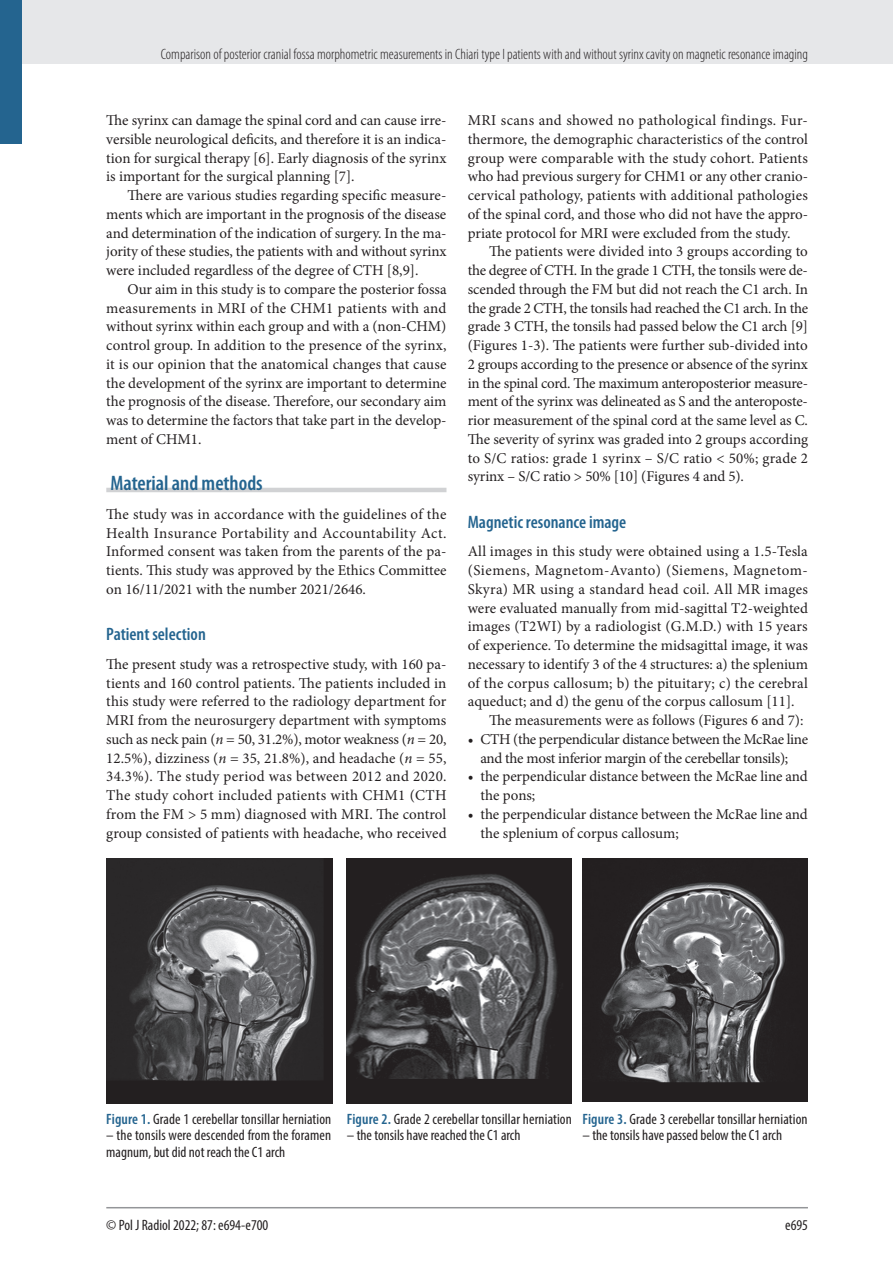
<style>
.page{position:relative;width:893px;height:1263px;background:#fff}
.page>*{position:absolute;margin:0;border:0;box-sizing:border-box;transform-origin:0 0}
.t1{font:600 condensed 21px "Myriad Pro";color:#24648f}
.t2{font:600 condensed 18px "Myriad Pro";color:#24648f}
.t3{font:15px/18.8px "Minion Pro";color:#231f20;text-align:justify}
.t4{font:condensed 15px/16.5px "Myriad Pro";letter-spacing:.005em;color:#231f20}
.t5{font:300 condensed 15px "Myriad Pro";color:#231f20}
.t6{font:15px/18.8px "Minion Pro";letter-spacing:-.02em;color:#231f20;text-align:center}
.t7{font:15px "Minion Pro";letter-spacing:.03em;color:#231f20}
.t8{font:15px "Minion Pro";letter-spacing:.025em;color:#231f20}
.s1{font-style:italic}
.s2{font-weight:600;color:#24648f}
</style>
<div class="page">
<div style="left:0;top:0;width:893px;height:64px;background:#e6e7e9"></div>
<hr style="left:106px;top:1207px;width:702px;height:1px;background:#939598">
<div style="left:0;top:0;width:21px;height:144px;background:#24648f"></div>
<hr style="left:106px;top:488px;width:340px;height:4px;background:#d1d2d4">
<img style="left:106px;top:859px;width:226px;height:245px">
<img style="left:346px;top:859px;width:226px;height:245px">
<img style="left:582px;top:859px;width:226px;height:243px">
<p class="t5" style="left:161px;top:45px;width:648px">Comparison of posterior cranial fossa morphometric measurements in Chiari type I patients with and without syrinx cavity on magnetic resonance imaging</p>
<p class="t3" style="left:106px;top:111px;width:342px">The syrinx can damage the spinal cord and can cause irre&shy;versible neurological deficits, and therefore it is an indica&shy;tion for surgical therapy [6]. Early diagnosis of the syrinx is important for the surgical planning [7].</p>
<p class="t3" style="left:106px;top:186px;width:342px;text-indent:21px">There are various studies regarding specific measure&shy;ments which are important in the prognosis of the disease and determination of the indication of surgery. In the ma&shy;jority of these studies, the patients with and without syrinx were included regardless of the degree of CTH [8,9].</p>
<p class="t3" style="left:106px;top:280px;width:342px;text-indent:21px">Our aim in this study is to compare the posterior fossa measurements in MRI of the CHM1 patients with and without syrinx within each group and with a (non-CHM) control group. In addition to the presence of the syrinx, it is our opinion that the anatomical changes that cause the development of the syrinx are important to determine the prognosis of the disease. Therefore, our secondary aim was to determine the factors that take part in the develop&shy;ment of CHM1.</p>
<h1 class="t1" style="left:111px;top:470px;width:154px">Material and methods</h1>
<p class="t3" style="left:106px;top:505px;width:342px">The study was in accordance with the guidelines of the Health Insurance Portability and Accountability Act.<br>Informed consent was taken from the parents of the pa&shy;tients. This study was approved by the Ethics Committee on 16/11/2021 with the number 2021/2646.</p>
<p class="t2" style="left:106px;top:623px;width:101px">Patient selection</p>
<p class="t3" style="left:106px;top:655px;width:342px">The present study was a retrospective study, with 160 pa&shy;tients and 160 control patients. The patients included in this study were referred to the radiology department for MRI from the neurosurgery department with symptoms such as neck pain (<span class="s1">n</span> = 50, 31.2%), motor weakness (<span class="s1">n</span> = 20, 12.5%), dizziness (<span class="s1">n</span> = 35, 21.8%), and headache (<span class="s1">n</span> = 55, 34.3%). The study period was between 2012 and 2020.<br>The study cohort included patients with CHM1 (CTH from the FM &gt; 5 mm) diagnosed with MRI. The control group consisted of patients with headache, who received</p>
<p class="t3" style="left:468px;top:111px;width:342px">MRI scans and showed no pathological findings. Fur&shy;thermore, the demographic characteristics of the control group were comparable with the study cohort. Patients who had previous surgery for CHM1 or any other cranio&shy;cervical pathology, patients with additional pathologies of the spinal cord, and those who did not have the appro&shy;priate protocol for MRI were excluded from the study.</p>
<p class="t3" style="left:468px;top:242px;width:342px;text-indent:21px">The patients were divided into 3 groups according to the degree of CTH. In the grade 1 CTH, the tonsils were de&shy;scended through the FM but did not reach the C1 arch. In the grade 2 CTH, the tonsils had reached the C1 arch. In the grade 3 CTH, the tonsils had passed below the C1 arch [9] (Figures 1-3). The patients were further sub-divided into 2 groups according to the presence or absence of the syrinx in the spinal cord. The maximum anteroposterior measure&shy;ment of the syrinx was delineated as S and the anteroposte&shy;rior measurement of the spinal cord at the same level as C.<br>The severity of syrinx was graded into 2 groups according to S/C ratios: grade 1 syrinx – S/C ratio &lt; 50%; grade 2 syrinx – S/C ratio &gt; 50% [10] (Figures 4 and 5).</p>
<p class="t2" style="left:468px;top:511px;width:160px">Magnetic resonance image</p>
<p class="t3" style="left:468px;top:542px;width:342px">All images in this study were obtained using a 1.5-Tesla</p>
<p class="t7" style="left:468px;top:560px;width:342px">(Siemens, Magnetom-Avanto) (Siemens, Magnetom-</p>
<p class="t8" style="left:468px;top:579px;width:342px">Skyra) MR using a standard head coil. All MR images</p>
<p class="t3" style="left:468px;top:598px;width:342px">were evaluated manually from mid-sagittal T2-weighted</p>
<p class="t3" style="left:468px;top:617px;width:342px">images (T2WI) by a radiologist (G.M.D.) with 15 years</p>
<p class="t3" style="left:468px;top:636px;width:342px">of experience. To determine the midsagittal image, it was</p>
<p class="t3" style="left:468px;top:655px;width:342px">necessary to identify 3 of the 4 structures: a) the splenium</p>
<p class="t3" style="left:468px;top:673px;width:342px">of the corpus callosum; b) the pituitary; c) the cerebral</p>
<p class="t3" style="left:468px;top:692px;width:328px">aqueduct; and d) the genu of the corpus callosum [11].</p>
<p class="t3" style="left:489px;top:711px;width:316px">The measurements were as follows (Figures 6 and 7):</p>
<p class="t6" style="left:468px;top:730px;width:342px">• CTH (the perpendicular distance between the McRae line and the most inferior margin of the cerebellar tonsils);</p>
<p class="t3" style="left:480px;top:767px;width:329px;text-indent:-13px">• the perpendicular distance between the McRae line and the pons;</p>
<p class="t3" style="left:480px;top:805px;width:329px;text-indent:-13px">• the perpendicular distance between the McRae line and the splenium of corpus callosum;</p>
<p class="t4" style="left:106px;top:1110px;width:227px"><span class="s2">Figure 1.</span> Grade 1 cerebellar tonsillar herniation</p>
<p class="t4" style="left:106px;top:1127px;width:226px">– the tonsils were descended from the foramen magnum, but did not reach the C1 arch</p>
<p class="t4" style="left:347px;top:1110px;width:227px"><span class="s2">Figure 2.</span> Grade 2 cerebellar tonsillar herniation</p>
<p class="t4" style="left:347px;top:1127px;width:175px">– the tonsils have reached the C1 arch</p>
<p class="t4" style="left:583px;top:1110px;width:227px"><span class="s2">Figure 3.</span> Grade 3 cerebellar tonsillar herniation</p>
<p class="t4" style="left:583px;top:1127px;width:201px">– the tonsils have passed below the C1 arch</p>
<p class="t4" style="left:106px;top:1216px;width:164px">© Pol J Radiol 2022; 87: e694-e700</p>
<p class="t4" style="left:785px;top:1216px;width:24px">e695</p>
</div>
